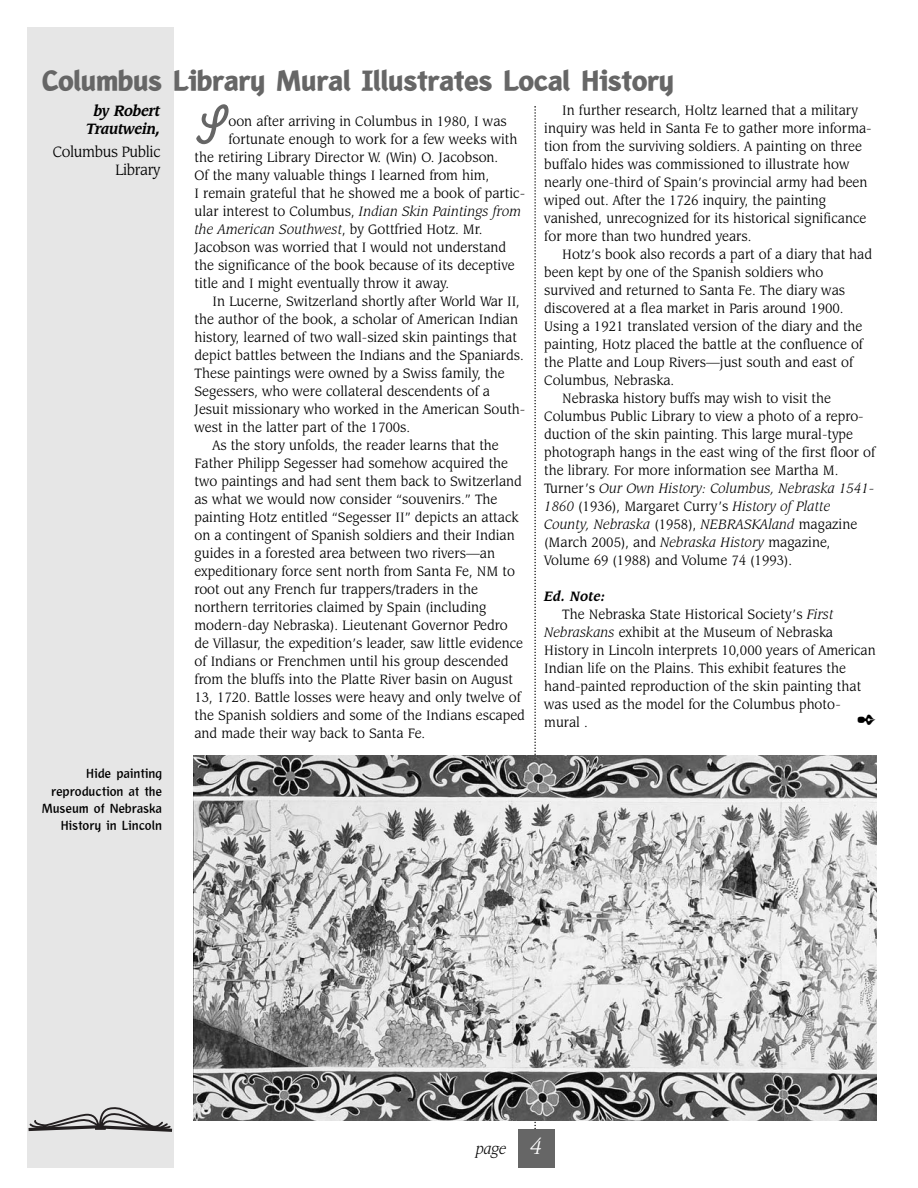
<style>
.page{position:relative;width:918px;height:1188px;background:#fff}
.page>*{position:absolute;margin:0;border:0;box-sizing:border-box;transform-origin:0 0}
.t1{font:59.25px "Monoline Script MT Std";color:#666;scale:.92 1}
.t2{font:900 30px "Liga Sans LT Std";letter-spacing:-.005em;color:#666}
.t3{font:16.5px/18px "Leawood IT Cby BT";letter-spacing:-.025em;color:#000;text-align:right;scale:.92 1}
.t4{font:italic 700 16.5px/18px "Leawood IT Cby BT";letter-spacing:-.03em;color:#000;text-align:center;scale:.92 1}
.t5{font:italic 16.5px "Leawood IT Cby BT";color:#000;scale:.92 1}
.t6{font:15px/18px "Leawood IT Cby BT";color:#000;scale:.92 1}
.t7{font:italic 15px "Leawood IT Cby BT";color:#000;scale:.92 1}
.t8{font:italic 700 15px "Leawood IT Cby BT";color:#000;scale:.92 1}
.t9{font:700 13.5px/17.2px "Liga Sans LT Std";letter-spacing:-.01em;color:#000;text-align:right}
.s1{font-style:italic}
.s2{font-style:normal}
.s3{font-size:24px;color:#fff}
</style>
<div class="page">
<svg style="left:534px;top:1121px;width:2px;height:8px"></svg>
<div style="left:27px;top:27px;width:147px;height:1141px;background:#e6e6e6"></div>
<svg style="left:28px;top:1107px;width:145px;height:25px"></svg>
<div style="left:518px;top:1129px;width:37px;height:39px;background:#666"></div>
<svg style="left:534px;top:106px;width:2px;height:650px"></svg>
<img style="left:194px;top:756px;width:683px;height:365px">
<h2 class="t2" style="left:42px;top:69px;width:633px">Columbus Library Mural Illustrates Local History</h2>
<p class="t4" style="left:86px;top:103px;width:82px">by Robert<br>Trautwein,</p>
<p class="t3" style="left:53px;top:144px;width:118px">Columbus Public<br>Library</p>
<p class="t9" style="left:42px;top:766px;width:122px">Hide painting reproduction at the<br>Museum of Nebraska<br>History in Lincoln</p>
<h1 class="t1" style="left:194px;top:102px;width:39px">S</h1>
<p class="t6" style="left:228px;top:113px;width:304px">oon after arriving in Columbus in 1980, I was</p>
<p class="t6" style="left:228px;top:131px;width:316px">fortunate enough to work for a few weeks with</p>
<p class="t6" style="left:194px;top:149px;width:332px">the retiring Library Director W. (Win) O. Jacobson.</p>
<p class="t6" style="left:194px;top:167px;width:322px">Of the many valuable things I learned from him,</p>
<p class="t6" style="left:194px;top:185px;width:361px">I remain grateful that he showed me a book of partic-</p>
<p class="t6" style="left:194px;top:203px;width:357px">ular interest to Columbus, <span class="s1">Indian Skin Paintings from</span></p>
<p class="t7" style="left:194px;top:223px;width:314px">the American Southwest<span class="s2">, by Gottfried Hotz. Mr.</span></p>
<p class="t6" style="left:194px;top:239px;width:340px">Jacobson was worried that I would not understand</p>
<p class="t6" style="left:194px;top:257px;width:350px">the significance of the book because of its deceptive</p>
<p class="t6" style="left:194px;top:275px;width:278px">title and I might eventually throw it away.</p>
<p class="t6" style="left:213px;top:293px;width:336px">In Lucerne, Switzerland shortly after World War II,</p>
<p class="t6" style="left:194px;top:311px;width:353px">the author of the book, a scholar of American Indian</p>
<p class="t6" style="left:194px;top:329px;width:352px">history, learned of two wall-sized skin paintings that</p>
<p class="t6" style="left:194px;top:347px;width:360px">depict battles between the Indians and the Spaniards.</p>
<p class="t6" style="left:194px;top:365px;width:339px">These paintings were owned by a Swiss family, the</p>
<p class="t6" style="left:194px;top:383px;width:323px">Segessers, who were collateral descendents of a</p>
<p class="t6" style="left:194px;top:401px;width:361px">Jesuit missionary who worked in the American South-</p>
<p class="t6" style="left:194px;top:419px;width:236px">west in the latter part of the 1700s.</p>
<p class="t6" style="left:213px;top:437px;width:313px">As the story unfolds, the reader learns that the</p>
<p class="t6" style="left:194px;top:455px;width:342px">Father Philipp Segesser had somehow acquired the</p>
<p class="t6" style="left:194px;top:473px;width:357px">two paintings and had sent them back to Switzerland</p>
<p class="t6" style="left:194px;top:491px;width:331px">as what we would now consider “souvenirs.” The</p>
<p class="t6" style="left:194px;top:509px;width:354px">painting Hotz entitled “Segesser II” depicts an attack</p>
<p class="t6" style="left:194px;top:527px;width:350px">on a contingent of Spanish soldiers and their Indian</p>
<p class="t6" style="left:194px;top:545px;width:328px">guides in a forested area between two rivers—an</p>
<p class="t6" style="left:194px;top:563px;width:350px">expeditionary force sent north from Santa Fe, NM to</p>
<p class="t6" style="left:194px;top:581px;width:310px">root out any French fur trappers/traders in the</p>
<p class="t6" style="left:194px;top:599px;width:319px">northern territories claimed by Spain (including</p>
<p class="t6" style="left:194px;top:617px;width:342px">modern-day Nebraska). Lieutenant Governor Pedro</p>
<p class="t6" style="left:194px;top:635px;width:359px">de Villasur, the expedition’s leader, saw little evidence</p>
<p class="t6" style="left:194px;top:653px;width:343px">of Indians or Frenchmen until his group descended</p>
<p class="t6" style="left:194px;top:671px;width:348px">from the bluffs into the Platte River basin on August</p>
<p class="t6" style="left:194px;top:689px;width:356px">13, 1720. Battle losses were heavy and only twelve of</p>
<p class="t6" style="left:194px;top:707px;width:361px">the Spanish soldiers and some of the Indians escaped</p>
<p class="t6" style="left:194px;top:725px;width:252px">and made their way back to Santa Fe.</p>
<p class="t6" style="left:544px;top:103px;width:357px;text-indent:18px">In further research, Holtz learned that a military inquiry was held in Santa Fe to gather more informa&shy;tion from the surviving soldiers. A painting on three buffalo hides was commissioned to illustrate how nearly one-third of Spain’s provincial army had been wiped out. After the 1726 inquiry, the painting vanished, unrecognized for its historical significance for more than two hundred years.</p>
<p class="t6" style="left:562px;top:247px;width:338px">Hotz’s book also records a part of a diary that had</p>
<p class="t6" style="left:544px;top:265px;width:305px">been kept by one of the Spanish soldiers who</p>
<p class="t6" style="left:544px;top:283px;width:329px">survived and returned to Santa Fe. The diary was</p>
<p class="t6" style="left:544px;top:301px;width:327px">discovered at a flea market in Paris around 1900.</p>
<p class="t6" style="left:544px;top:319px;width:347px">Using a 1921 translated version of the diary and the</p>
<p class="t6" style="left:544px;top:337px;width:348px">painting, Hotz placed the battle at the confluence of</p>
<p class="t6" style="left:544px;top:355px;width:337px">the Platte and Loup Rivers—just south and east of</p>
<p class="t6" style="left:544px;top:373px;width:143px">Columbus, Nebraska.</p>
<p class="t6" style="left:562px;top:391px;width:294px">Nebraska history buffs may wish to visit the</p>
<p class="t6" style="left:544px;top:409px;width:349px">Columbus Public Library to view a photo of a repro-</p>
<p class="t6" style="left:544px;top:427px;width:337px">duction of the skin painting. This large mural-type</p>
<p class="t6" style="left:544px;top:445px;width:361px">photograph hangs in the east wing of the first floor of</p>
<p class="t6" style="left:544px;top:463px;width:321px">the library. For more information see Martha M.</p>
<p class="t7" style="left:544px;top:482px;width:361px"><span class="s2">Turner’s</span> Our Own History: Columbus, Nebraska 1541-</p>
<p class="t6" style="left:544px;top:499px;width:313px"><span class="s1">1860</span> (1936), Margaret Curry’s <span class="s1">History of Platte</span></p>
<p class="t7" style="left:544px;top:518px;width:342px">County, Nebraska <span class="s2">(1958),</span> NEBRASKAland <span class="s2">magazine</span></p>
<p class="t6" style="left:544px;top:535px;width:313px">(March 2005), and <span class="s1">Nebraska History</span> magazine,</p>
<p class="t6" style="left:544px;top:553px;width:271px">Volume 69 (1988) and Volume 74 (1993).</p>
<p class="t8" style="left:544px;top:590px;width:68px">Ed. Note:</p>
<p class="t6" style="left:562px;top:607px;width:296px">The Nebraska State Historical Society’s <span class="s1">First</span></p>
<p class="t6" style="left:544px;top:625px;width:315px"><span class="s1">Nebraskans</span> exhibit at the Museum of Nebraska</p>
<p class="t6" style="left:544px;top:643px;width:362px">History in Lincoln interprets 10,000 years of American</p>
<p class="t6" style="left:544px;top:661px;width:329px">Indian life on the Plains. This exhibit features the</p>
<p class="t6" style="left:544px;top:679px;width:346px">hand-painted reproduction of the skin painting that</p>
<p class="t6" style="left:544px;top:697px;width:324px">was used as the model for the Columbus photo-</p>
<p class="t6" style="left:544px;top:715px;width:49px">mural .</p>
<p class="t5" style="left:476px;top:1142px;width:75px">page <span class="s3">4</span></p>
</div>
